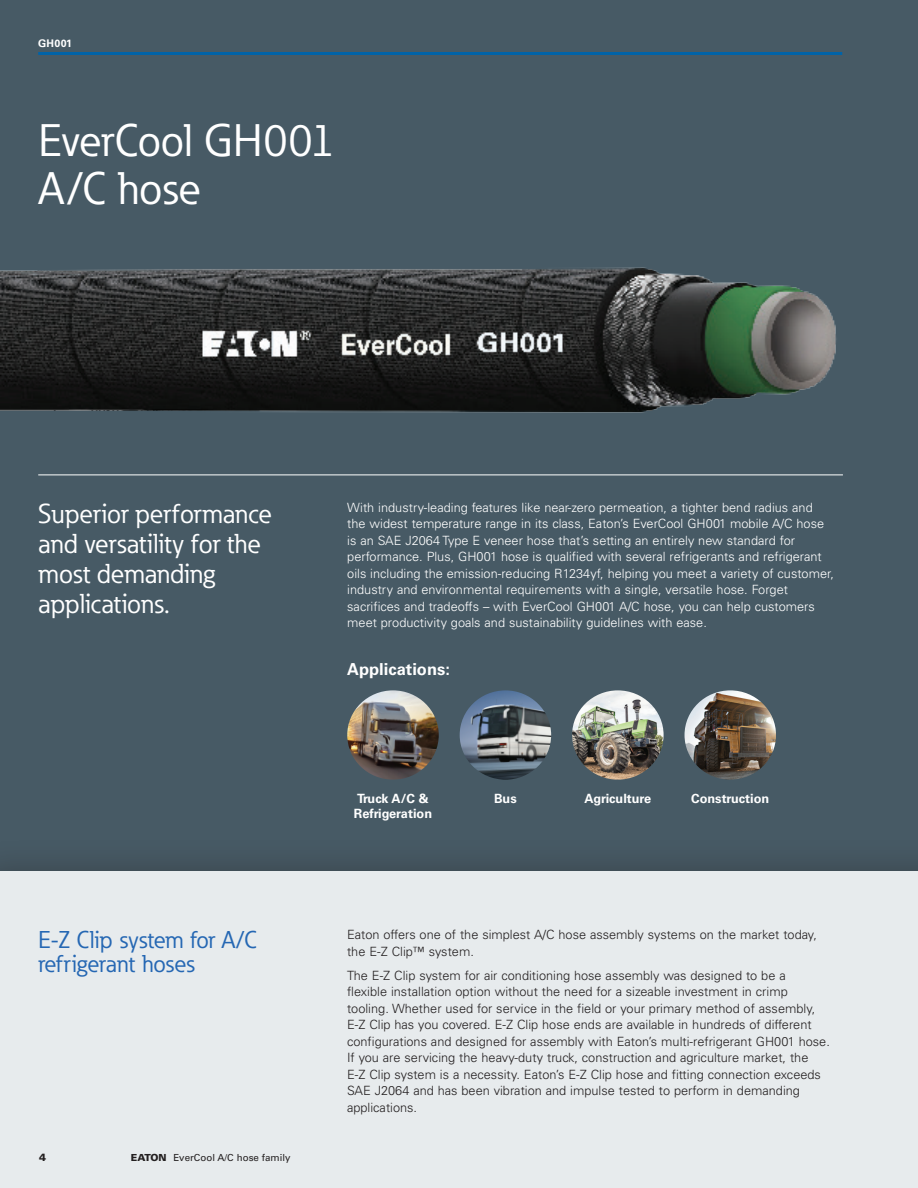
<style>
.page{position:relative;width:918px;height:1188px;background:#475a65}
.page>*{position:absolute;margin:0;border:0;box-sizing:border-box;transform-origin:0 0}
.t1{font:45px/48px "Eaton";letter-spacing:-.005em;color:#fff}
.t2{font:27px/30px "Eaton";color:#fff}
.t3{font:24px/24px "Eaton";color:#2567b3}
.t4{font:700 16.5px "Univers LT Std";color:#fff}
.t5{font:300 12.75px/16.5px "Univers LT Std";color:#231f20}
.t6{font:300 12.75px/16.5px "Univers LT Std";color:#fff}
.t7{font:700 12.75px/15px "Univers LT Std";color:#fff}
.t8{font:700 10.5px "Univers LT Std";letter-spacing:.02em;color:#fff}
.t9{font:900 10.5px "Univers LT Std";color:#231f20}
.t10{font:9.75px "Univers LT Std";color:#231f20}
.s1{font-weight:900}
</style>
<div class="page">
<img style="left:460px;top:690px;width:91px;height:90px">
<img style="left:0;top:267px;width:843px;height:208px">
<div style="left:0;top:838px;width:918px;height:350px;background:#455661"></div>
<div style="left:0;top:871px;width:918px;height:317px;background:#e7ebed"></div>
<hr style="left:38px;top:52px;width:804px;height:3px;background:#0163a7">
<hr style="left:38px;top:475px;width:805px;height:1px;background:#fff">
<img style="left:347px;top:690px;width:92px;height:90px">
<img style="left:572px;top:690px;width:92px;height:90px">
<img style="left:685px;top:690px;width:91px;height:90px">
<p class="t8" style="left:38px;top:37px;width:35px">GH001</p>
<h1 class="t1" style="left:38px;top:117px;width:299px">EverCool GH001<br>A/C hose</h1>
<h2 class="t2" style="left:38px;top:499px;width:236px">Superior performance and versatility for the most demanding applications.</h2>
<h3 class="t3" style="left:38px;top:929px;width:220px">E-Z Clip system for A/C refrigerant hoses</h3>
<p class="t9" style="left:39px;top:1151px;width:9px">4</p>
<p class="t10" style="left:131px;top:1152px;width:161px"><span class="s1">EATON</span> EverCool A/C hose family</p>
<p class="t6" style="left:347px;top:499px;width:488px">With industry-leading features like near-zero permeation, a tighter bend radius and the widest temperature range in its class, Eaton’s EverCool GH001 mobile A/C hose is an SAE J2064 Type E veneer hose that’s setting an entirely new standard for performance. Plus, GH001 hose is qualified with several refrigerants and refrigerant oils including the emission-reducing R1234yf, helping you meet a variety of customer, industry and environmental requirements with a single, versatile hose. Forget sacrifices and tradeoffs – with EverCool GH001 A/C hose, you can help customers meet productivity goals and sustainability guidelines with ease.</p>
<p class="t4" style="left:347px;top:660px;width:104px">Applications:</p>
<p class="t7" style="left:354px;top:791px;width:80px">Truck A/C &amp;<br>Refrigeration</p>
<p class="t7" style="left:494px;top:791px;width:24px">Bus</p>
<p class="t7" style="left:585px;top:791px;width:68px">Agriculture</p>
<p class="t7" style="left:691px;top:791px;width:80px">Construction</p>
<p class="t5" style="left:347px;top:926px;width:471px">Eaton offers one of the simplest A/C hose assembly systems on the market today, the E-Z Clip™ system.</p>
<p class="t5" style="left:347px;top:967px;width:484px">The E-Z Clip system for air conditioning hose assembly was designed to be a<br>flexible installation option without the need for a sizeable investment in crimp tooling. Whether used for service in the field or your primary method of assembly, E-Z Clip has you covered. E-Z Clip hose ends are available in hundreds of different configurations and designed for assembly with Eaton’s multi-refrigerant GH001 hose.<br>If you are servicing the heavy-duty truck, construction and agriculture market, the E-Z Clip system is a necessity. Eaton’s E-Z Clip hose and fitting connection exceeds SAE J2064 and has been vibration and impulse tested to perform in demanding applications.</p>
</div>
